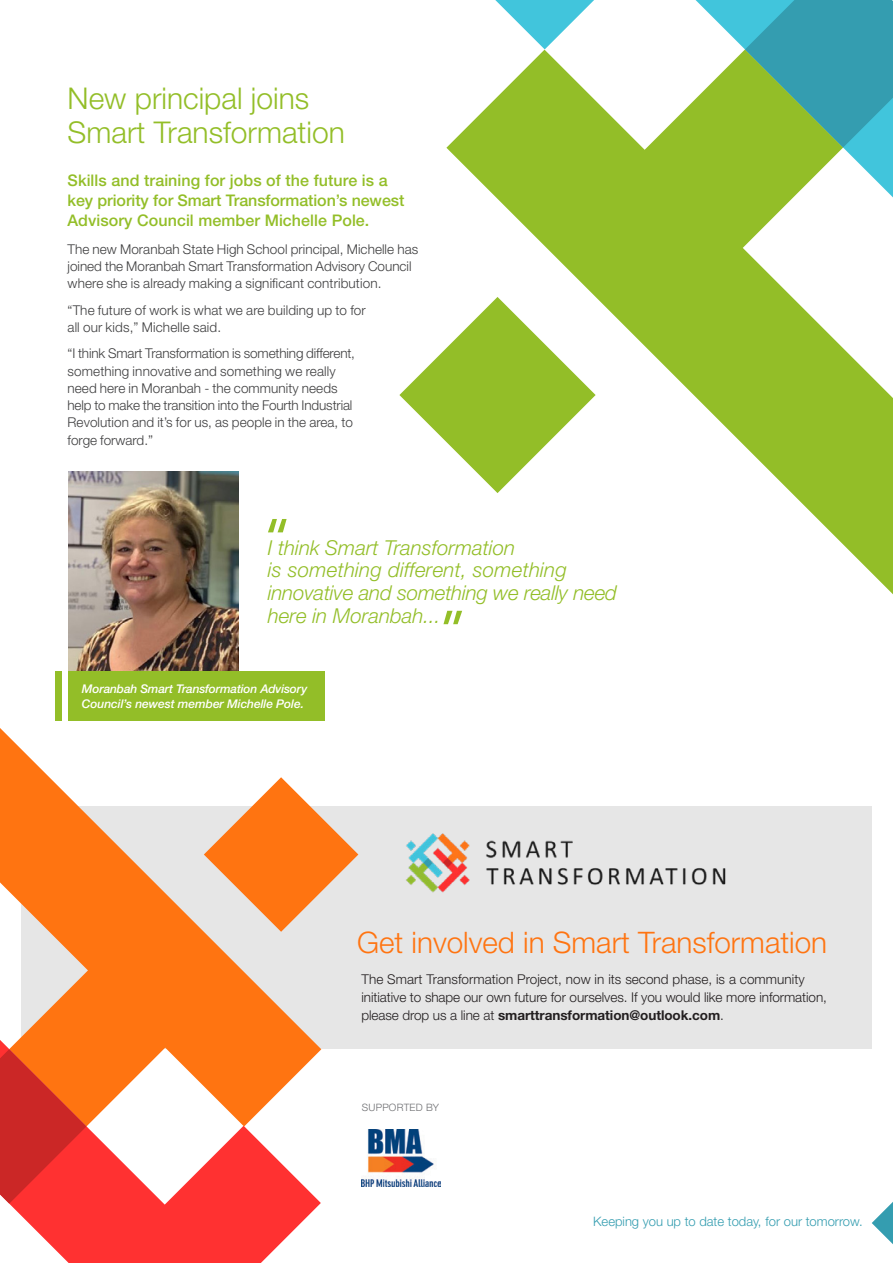
<style>
.page{position:relative;width:893px;height:1263px;background:#fff}
.page>*{position:absolute;margin:0;border:0;box-sizing:border-box;transform-origin:0 0}
.heading{font:300 30px/34.5px "Helvetica Neue";color:#93be28}
.t1{font:300 29.7px "Helvetica Neue";color:#ff7411}
.t2{font:italic 300 20.55px/22.8px "Helvetica Neue";color:#93be28}
.intro{font:500 16.05px/20.4px "Helvetica Neue";letter-spacing:.005em;color:#93be28}
.body{font:300 13.5px/17.2px "Helvetica Neue";letter-spacing:.005em;color:#3e3e3f}
.t3{font:300 13.5px/18px "Helvetica Neue";letter-spacing:-.005em;color:#231f20}
.t4{font:300 13.05px "Helvetica Neue";color:#349db0}
.t5{font:italic 500 12px/14.4px "Helvetica Neue";letter-spacing:-.015em;color:#fff}
.t6{font:300 10.2px "Helvetica Neue";letter-spacing:.02em;color:#6c6d70}
.s1{font-weight:700}
</style>
<div class="page">
<svg style="left:495px;top:0;width:250px;height:49px"></svg>
<svg style="left:446px;top:49px;width:447px;height:576px"></svg>
<svg style="left:399px;top:297px;width:197px;height:196px"></svg>
<svg style="left:745px;top:0;width:148px;height:148px;background:#4aa897"></svg>
<div style="left:21px;top:806px;width:851px;height:243px;background:#e6e6e6"></div>
<svg style="left:8px;top:1126px;width:313px;height:137px;fill:#ff3131"></svg>
<svg style="left:0;top:728px;width:321px;height:398px;fill:#ff7411"></svg>
<svg style="left:204px;top:777px;width:154px;height:155px"></svg>
<svg style="left:0;top:1049px;width:87px;height:154px;background:#e23a24"></svg>
<svg style="left:872px;top:1202px;width:21px;height:42px"></svg>
<img style="left:361px;top:1130px;width:79px;height:57px">
<img style="left:406px;top:833px;width:320px;height:60px">
<img style="left:68px;top:471px;width:170px;height:200px">
<svg style="left:268px;top:519px;width:19px;height:13px"></svg>
<svg style="left:443px;top:611px;width:19px;height:13px"></svg>
<div style="left:56px;top:671px;width:6px;height:49px;background:#93be28"></div>
<div style="left:68px;top:671px;width:257px;height:49px;background:#93be28"></div>
<p class="heading" style="left:68px;top:80px;width:279px">New principal joins<br>Smart Transformation</p>
<p class="intro" style="left:68px;top:170px;width:338px">Skills and training for jobs of the future is a key priority for Smart Transformation’s newest<br>Advisory Council member Michelle Pole.</p>
<p class="body" style="left:68px;top:240px;width:352px">The new Moranbah State High School principal, Michelle has joined the Moranbah Smart Transformation Advisory Council where she is already making a significant contribution.</p>
<p class="body" style="left:68px;top:301px;width:300px">“The future of work is what we are building up to for all our kids,” Michelle said.</p>
<p class="body" style="left:68px;top:345px;width:289px">“I think Smart Transformation is something different, something innovative and something we really need here in Moranbah - the community needs help to make the transition into the Fourth Industrial Revolution and it’s for us, as people in the area, to forge forward.”</p>
<p class="t2" style="left:268px;top:536px;width:351px">I think Smart Transformation<br>is something different, something innovative and something we really need here in Moranbah...</p>
<p class="t5" style="left:82px;top:682px;width:227px">Moranbah Smart Transformation Advisory<br>Council’s newest member Michelle Pole.</p>
<p class="t1" style="left:357px;top:924px;width:471px">Get involved in Smart Transformation</p>
<p class="t3" style="left:361px;top:970px;width:467px">The Smart Transformation Project, now in its second phase, is a community initiative to shape our own future for ourselves. If you would like more information, please drop us a line at <span class="s1">smarttransformation@outlook.com</span>.</p>
<p class="t6" style="left:362px;top:1101px;width:79px">SUPPORTED BY</p>
<p class="t4" style="left:593px;top:1213px;width:271px">Keeping you up to date today, for our tomorrow.</p>
</div>
